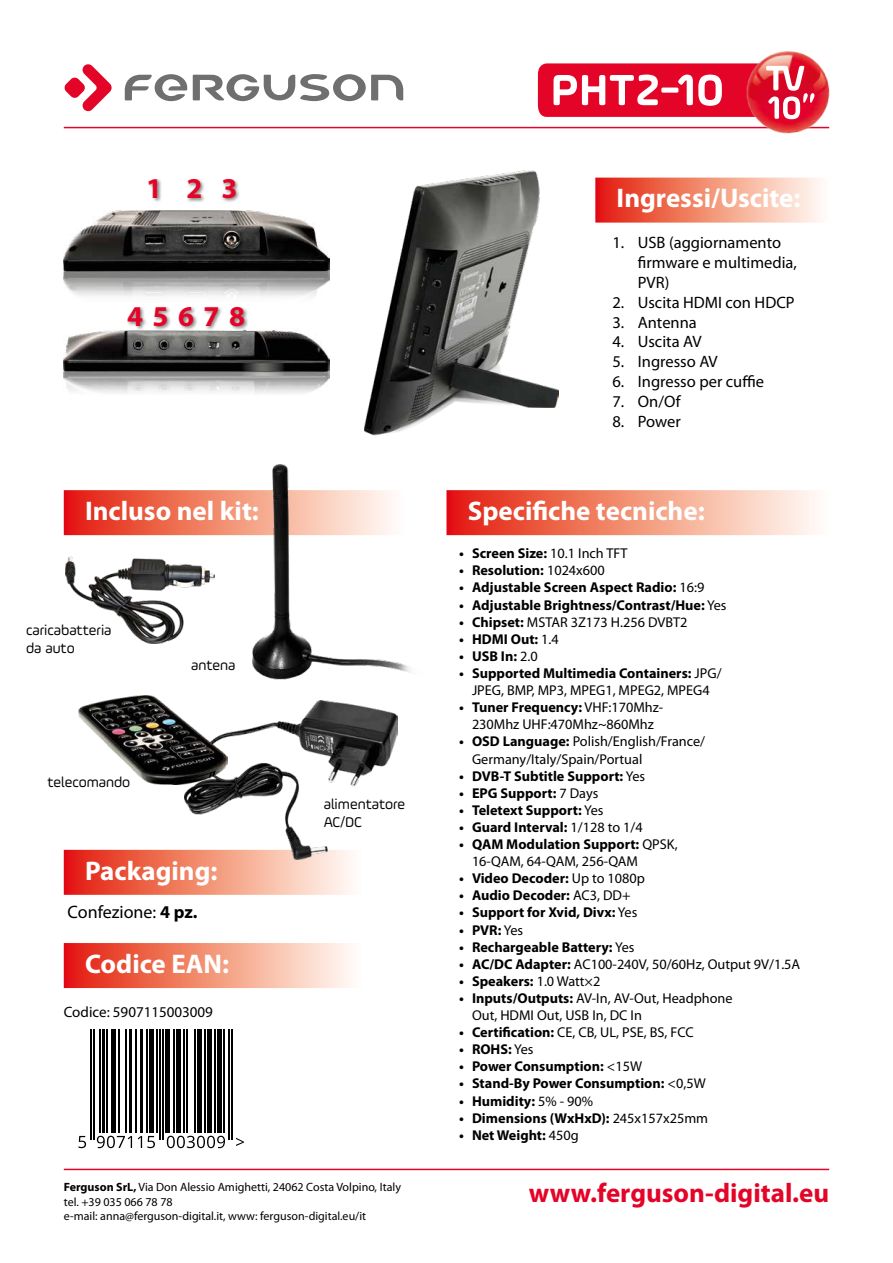
<style>
.page{position:relative;width:893px;height:1263px;background:#fff}
.page>*{position:absolute;margin:0;border:0;box-sizing:border-box;transform-origin:0 0}
.t1{font:700 28.8px "Myriad Pro";letter-spacing:.33em;color:#e40428}
.t2{font:700 27px "Myriad Pro";color:#fff}
.t3{font:700 27px "Myriad Pro";color:#e40428}
.t4{font:18px "Myriad Pro";color:#000}
.t5{font:16.5px/19.8px "Myriad Pro";color:#000}
.t6{font:15px/18px "Ample Soft";color:#000}
.t7{font:15px "Myriad Pro";color:#000}
.t8{font:700 14.25px "Myriad Pro";color:#000}
.t9{font:14.25px/17.1px "Myriad Pro";color:#000}
.t10{font:12px/14.4px "Myriad Pro";color:#000}
.s1{font-weight:700}
.s2{font-weight:400}
</style>
<div class="page">
<hr style="left:64px;top:127px;width:765px;height:1px;background:#e40428">
<svg style="left:64px;top:64px;width:48px;height:48px"></svg>
<svg style="left:125px;top:74px;width:62px;height:27px"></svg>
<svg style="left:193px;top:74px;width:210px;height:27px"></svg>
<hr style="left:64px;top:1169px;width:765px;height:1px;background:#e40428">
<img style="left:738px;top:51px;width:92px;height:83px">
<svg style="left:538px;top:63px;width:276px;height:56px"></svg>
<div style="left:595px;top:178px;width:234px;height:45px;background:linear-gradient(to right,#e41e05,#fffff5)"></div>
<div style="left:64px;top:850px;width:297px;height:45px;background:linear-gradient(to right,#e41f06,#fffff6)"></div>
<div style="left:64px;top:943px;width:297px;height:45px;background:linear-gradient(to right,#e41f06,#fffff6)"></div>
<div style="left:446px;top:490px;width:383px;height:45px;background:linear-gradient(to right,#e41e05,#fffff7)"></div>
<div style="left:147px;top:178px;width:16px;height:25px;background:#000;opacity:.5"></div>
<img style="left:364px;top:170px;width:195px;height:266px">
<img style="left:64px;top:210px;width:266px;height:87px">
<img style="left:64px;top:330px;width:266px;height:64px">
<div style="left:186px;top:178px;width:20px;height:26px;background:#000;opacity:.5"></div>
<div style="left:221px;top:177px;width:20px;height:27px;background:#000;opacity:.5"></div>
<div style="left:126px;top:305px;width:22px;height:26px;background:#000;opacity:.5"></div>
<div style="left:152px;top:305px;width:20px;height:26px;background:#000;opacity:.5"></div>
<div style="left:178px;top:305px;width:20px;height:26px;background:#000;opacity:.5"></div>
<div style="left:203px;top:305px;width:20px;height:26px;background:#000;opacity:.5"></div>
<div style="left:229px;top:305px;width:20px;height:26px;background:#000;opacity:.5"></div>
<img style="left:66px;top:557px;width:149px;height:87px">
<img style="left:185px;top:701px;width:213px;height:158px">
<img style="left:79px;top:695px;width:148px;height:89px">
<svg style="left:64px;top:490px;width:189px;height:45px"></svg>
<hr style="left:90px;top:1029px;width:2px;height:111px;background:#000">
<hr style="left:93px;top:1029px;width:2px;height:111px;background:#000">
<hr style="left:99px;top:1029px;width:1px;height:103px;background:#000">
<hr style="left:102px;top:1029px;width:3px;height:103px;background:#000">
<hr style="left:106px;top:1029px;width:2px;height:103px;background:#000">
<hr style="left:111px;top:1029px;width:4px;height:103px;background:#000">
<hr style="left:119px;top:1029px;width:1px;height:103px;background:#000">
<hr style="left:125px;top:1029px;width:1px;height:103px;background:#000">
<hr style="left:130px;top:1029px;width:2px;height:103px;background:#000">
<hr style="left:136px;top:1029px;width:1px;height:103px;background:#000">
<hr style="left:140px;top:1029px;width:3px;height:103px;background:#000">
<hr style="left:146px;top:1029px;width:2px;height:103px;background:#000">
<div style="left:149px;top:1029px;width:5px;height:103px;background:#000"></div>
<hr style="left:157px;top:1029px;width:1px;height:103px;background:#000">
<hr style="left:160px;top:1029px;width:1px;height:111px;background:#000">
<hr style="left:163px;top:1029px;width:1px;height:111px;background:#000">
<hr style="left:166px;top:1029px;width:4px;height:103px;background:#000">
<hr style="left:173px;top:1029px;width:1px;height:103px;background:#000">
<hr style="left:176px;top:1029px;width:4px;height:103px;background:#000">
<hr style="left:183px;top:1029px;width:2px;height:103px;background:#000">
<hr style="left:186px;top:1029px;width:2px;height:103px;background:#000">
<hr style="left:194px;top:1029px;width:1px;height:103px;background:#000">
<hr style="left:197px;top:1029px;width:4px;height:103px;background:#000">
<hr style="left:204px;top:1029px;width:2px;height:103px;background:#000">
<div style="left:207px;top:1029px;width:5px;height:103px;background:#000"></div>
<hr style="left:215px;top:1029px;width:1px;height:103px;background:#000">
<hr style="left:218px;top:1029px;width:4px;height:103px;background:#000">
<hr style="left:224px;top:1029px;width:1px;height:103px;background:#000">
<hr style="left:228px;top:1029px;width:2px;height:111px;background:#000">
<hr style="left:231px;top:1029px;width:2px;height:111px;background:#000">
<svg style="left:78px;top:1136px;width:8px;height:12px"></svg>
<svg style="left:97px;top:1136px;width:35px;height:12px"></svg>
<svg style="left:138px;top:1136px;width:17px;height:12px"></svg>
<svg style="left:167px;top:1136px;width:58px;height:12px"></svg>
<svg style="left:236px;top:1138px;width:8px;height:8px"></svg>
<img style="left:253px;top:464px;width:158px;height:215px">
<h1 class="t1" style="left:146px;top:170px;width:93px">123</h1>
<h1 class="t1" style="left:127px;top:297px;width:120px">45678</h1>
<h2 class="t2" style="left:85px;top:493px;width:175px">Incluso nel kit:</h2>
<p class="t6" style="left:26px;top:621px;width:87px">caricabatteria da auto</p>
<p class="t6" style="left:47px;top:773px;width:84px">telecomando</p>
<p class="t6" style="left:191px;top:656px;width:46px">antena</p>
<h2 class="t2" style="left:85px;top:853px;width:134px">Packaging:</h2>
<p class="t4" style="left:68px;top:901px;width:131px">Confezione: <span class="s1">4 pz.</span></p>
<h2 class="t2" style="left:85px;top:946px;width:146px">Codice EAN:</h2>
<p class="t7" style="left:64px;top:1003px;width:151px">Codice: 5907115003009</p>
<p class="t6" style="left:324px;top:794px;width:83px">alimentatore<br>AC/DC</p>
<h2 class="t2" style="left:617px;top:181px;width:185px">Ingressi/Uscite:</h2>
<p class="t5" style="left:638px;top:233px;width:161px;text-indent:-26px">1. USB (aggiornamento firmware e multimedia,<br>PVR)</p>
<p class="t5" style="left:612px;top:292px;width:184px">2. Uscita HDMI con HDCP</p>
<p class="t5" style="left:612px;top:312px;width:86px">3. Antenna</p>
<p class="t5" style="left:612px;top:332px;width:91px">4. Uscita AV</p>
<p class="t5" style="left:612px;top:352px;width:107px">5. Ingresso AV</p>
<p class="t5" style="left:612px;top:371px;width:153px">6. Ingresso per cuffie</p>
<p class="t5" style="left:612px;top:391px;width:70px">7. On/Of</p>
<p class="t5" style="left:612px;top:411px;width:70px">8. Power</p>
<h2 class="t2" style="left:468px;top:493px;width:238px">Specifiche tecniche:</h2>
<p class="t8" style="left:459px;top:544px;width:170px">• Screen Size: <span class="s2">10.1 Inch TFT</span></p>
<p class="t8" style="left:459px;top:561px;width:147px">• Resolution: <span class="s2">1024x600</span></p>
<p class="t8" style="left:459px;top:578px;width:247px">• Adjustable Screen Aspect Radio: <span class="s2">16:9</span></p>
<p class="t8" style="left:459px;top:595px;width:269px">• Adjustable Brightness/Contrast/Hue: <span class="s2">Yes</span></p>
<p class="t9" style="left:459px;top:613px;width:230px"><span class="s1">• Chipset:</span> MSTAR 3Z173 H.256 DVBT2</p>
<p class="t8" style="left:459px;top:630px;width:101px">• HDMI Out: <span class="s2">1.4</span></p>
<p class="t8" style="left:459px;top:647px;width:80px">• USB In: <span class="s2">2.0</span></p>
<p class="t9" style="left:459px;top:664px;width:264px;text-align:center"><span class="s1">• Supported Multimedia Containers:</span> JPG/<br>JPEG, BMP, MP3, MPEG1, MPEG2, MPEG4</p>
<p class="t9" style="left:459px;top:699px;width:206px;text-align:center"><span class="s1">• Tuner Frequency:</span> VHF:170Mhz-<br>230Mhz UHF:470Mhz~860Mhz</p>
<p class="t9" style="left:472px;top:733px;width:235px;text-indent:-13px"><span class="s1">• OSD Language:</span> Polish/English/France/<br>Germany/Italy/Spain/Portual</p>
<p class="t8" style="left:459px;top:766px;width:187px">• DVB-T Subtitle Support: <span class="s2">Yes</span></p>
<p class="t8" style="left:459px;top:784px;width:141px">• EPG Support: <span class="s2">7 Days</span></p>
<p class="t8" style="left:459px;top:801px;width:146px">• Teletext Support: <span class="s2">Yes</span></p>
<p class="t8" style="left:459px;top:818px;width:185px">• Guard Interval: <span class="s2">1/128 to 1/4</span></p>
<p class="t9" style="left:472px;top:835px;width:207px;text-indent:-13px"><span class="s1">• QAM Modulation Support:</span> QPSK,<br>16-QAM, 64-QAM, 256-QAM</p>
<p class="t8" style="left:459px;top:869px;width:187px">• Video Decoder: <span class="s2">Up to 1080p</span></p>
<p class="t8" style="left:459px;top:886px;width:173px">• Audio Decoder: <span class="s2">AC3, DD+</span></p>
<p class="t8" style="left:459px;top:903px;width:180px">• Support for Xvid, Divx: <span class="s2">Yes</span></p>
<p class="t8" style="left:459px;top:920px;width:65px">• PVR: <span class="s2">Yes</span></p>
<p class="t8" style="left:459px;top:937px;width:177px">• Rechargeable Battery: <span class="s2">Yes</span></p>
<p class="t9" style="left:459px;top:955px;width:343px"><span class="s1">• AC/DC Adapter:</span> AC100-240V, 50/60Hz, Output 9V/1.5A</p>
<p class="t8" style="left:459px;top:972px;width:143px">• Speakers: <span class="s2">1.0 Watt×2</span></p>
<p class="t9" style="left:472px;top:989px;width:262px;text-indent:-13px"><span class="s1">• Inputs/Outputs:</span> AV-In, AV-Out, Headphone<br>Out, HDMI Out, USB In, DC In</p>
<p class="t9" style="left:459px;top:1023px;width:236px"><span class="s1">• Certification:</span> CE, CB, UL, PSE, BS, FCC</p>
<p class="t8" style="left:459px;top:1040px;width:76px">• ROHS: <span class="s2">Yes</span></p>
<p class="t8" style="left:459px;top:1057px;width:184px">• Power Consumption: <span class="s2">&lt;15W</span></p>
<p class="t8" style="left:459px;top:1074px;width:248px">• Stand-By Power Consumption: <span class="s2">&lt;0,5W</span></p>
<p class="t8" style="left:459px;top:1091px;width:135px">• Humidity: <span class="s2">5% - 90%</span></p>
<p class="t8" style="left:459px;top:1108px;width:250px">• Dimensions (WxHxD): <span class="s2">245x157x25mm</span></p>
<p class="t8" style="left:459px;top:1126px;width:121px">• Net Weight: <span class="s2">450g</span></p>
<p class="t10" style="left:64px;top:1180px;width:339px"><span class="s1">Ferguson SrL,</span> Via Don Alessio Amighetti, 24062 Costa Volpino, Italy tel. +39 035 066 78 78<br>e-mail: anna@ferguson-digital.it, www: ferguson-digital.eu/it</p>
<h2 class="t3" style="left:529px;top:1176px;width:302px">www.ferguson-digital.eu</h2>
</div>
